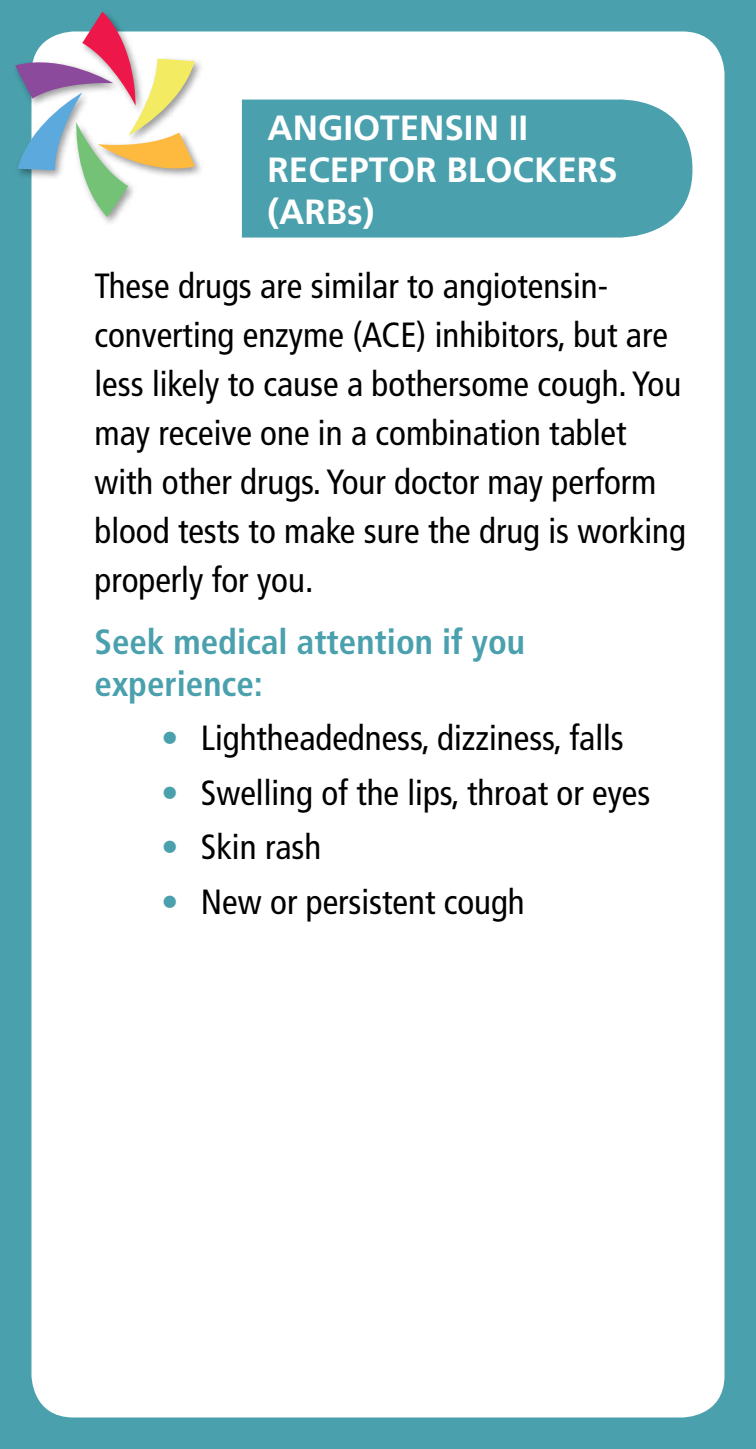
<style>
.page{position:relative;width:756px;height:1449px;background:#4aa1ad}
.page>*{position:absolute;margin:0;border:0;box-sizing:border-box;transform-origin:0 0}
.Text{font:condensed 35px/49px "Frutiger";color:#000}
.Subhead{font:700 condensed 35px/42px "Frutiger";color:#4aa1ad}
.Headings{font:700 35px/42px "Frutiger";color:#fff}
.s1{color:#4aa1ad}
</style>
<div class="page">
<div style="left:32px;top:32px;width:692px;height:1386px;background:#fff;border-radius:42px"></div>
<img style="left:31px;top:11px;width:177px;height:219px">
<svg style="left:15px;top:12px;width:180px;height:205px"></svg>
<div style="left:242px;top:99px;width:450px;height:139px;background:#4aa1ad"></div>
<h1 class="Headings" style="left:268px;top:107px;width:352px">ANGIOTENSIN II<br>RECEPTOR BLOCKERS (ARBs)</h1>
<p class="Text" style="left:94px;top:261px;width:593px">These drugs are similar to angiotensin&shy;converting enzyme (ACE) inhibitors, but are less likely to cause a bothersome cough. You may receive one in a combination tablet with other drugs. Your doctor may perform blood tests to make sure the drug is working properly for you.</p>
<h2 class="Subhead" style="left:94px;top:621px;width:432px">Seek medical attention if you experience:</h2>
<p class="Text" style="left:161px;top:714px;width:464px"><span class="s1">•</span> Lightheadedness, dizziness, falls</p>
<p class="Text" style="left:161px;top:768px;width:491px"><span class="s1">•</span> Swelling of the lips, throat or eyes</p>
<p class="Text" style="left:161px;top:823px;width:162px"><span class="s1">•</span> Skin rash</p>
<p class="Text" style="left:161px;top:878px;width:365px"><span class="s1">•</span> New or persistent cough</p>
</div>
